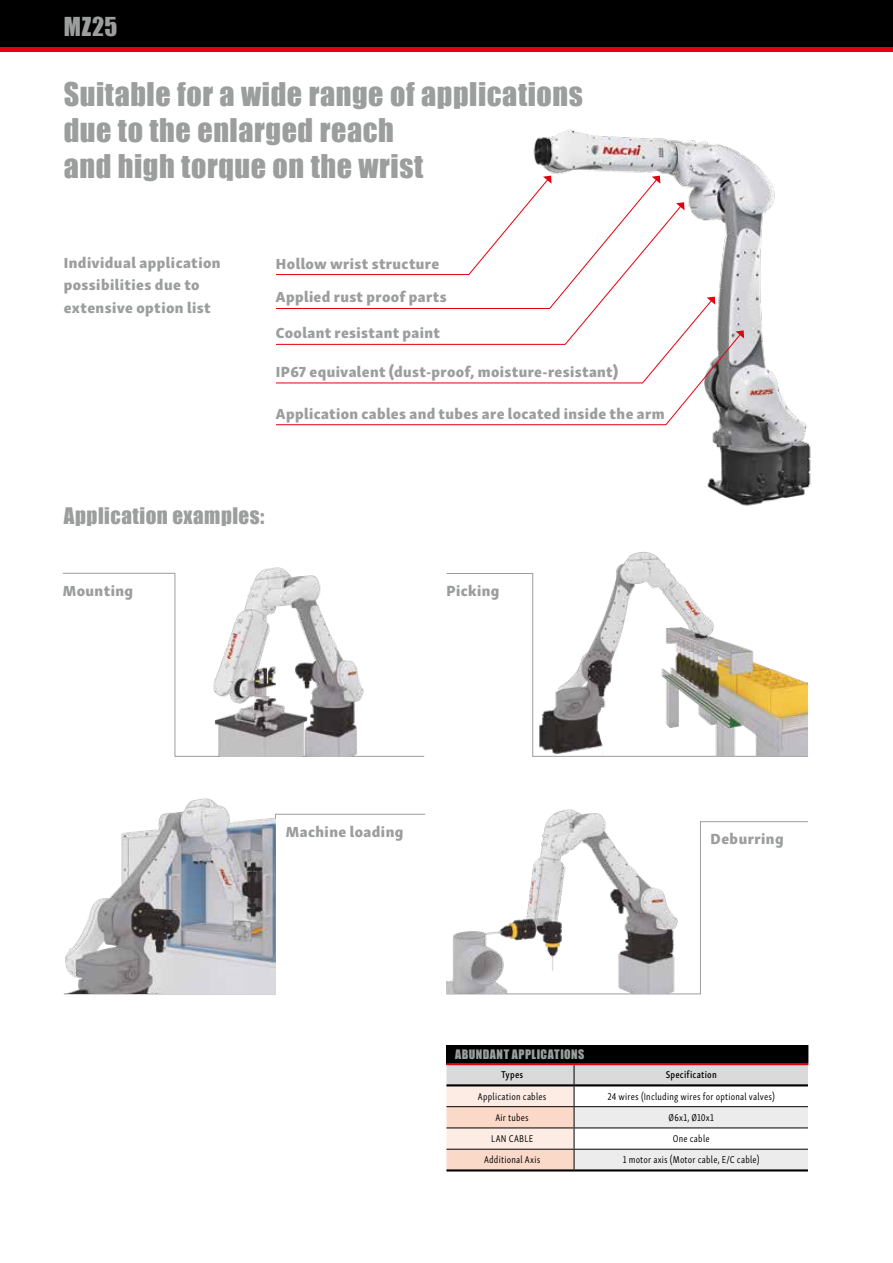
<style>
.page{position:relative;width:893px;height:1263px;background:#fff}
.page>*{position:absolute;margin:0;border:0;box-sizing:border-box;transform-origin:0 0}
.t1{font:30px/36px "Impact";letter-spacing:.02em;color:#9c9d9d}
.t2{font:24px "Impact";color:#9c9d9d}
.t3{font:21px "Impact";letter-spacing:.025em;color:#9c9d9d}
.t4{font:15px/22.5px "Skolar Sans Eb";letter-spacing:.025em;color:#9c9d9d}
.t5{font:12px "Impact";letter-spacing:.04em;color:#9c9d9d}
.t6{font:10.2px "Skolar Sans Cp";letter-spacing:.02em;color:#000}
.t7{font:600 10.2px "Skolar Sans Latn Cp";letter-spacing:.02em;color:#000}
</style>
<div class="page">
<div style="left:0;top:0;width:893px;height:49px;background:#000"></div>
<hr style="left:0;top:47px;width:893px;height:4px;background:#e3000f">
<svg style="left:446px;top:1045px;width:362px;height:124px"></svg>
<hr style="left:446px;top:1063px;width:128px;height:2px;background:#e3000f">
<hr style="left:574px;top:1063px;width:234px;height:2px;background:#e3000f">
<hr style="left:446px;top:1169px;width:128px;height:2px;background:#000">
<hr style="left:574px;top:1169px;width:234px;height:2px;background:#000">
<img style="left:533px;top:129px;width:278px;height:377px">
<svg style="left:658px;top:205px;width:24px;height:92px"></svg>
<svg style="left:676px;top:202px;width:8px;height:8px"></svg>
<svg style="left:276px;top:297px;width:468px;height:129px"></svg>
<svg style="left:276px;top:178px;width:382px;height:131px"></svg>
<svg style="left:652px;top:176px;width:8px;height:8px"></svg>
<svg style="left:63px;top:813px;width:363px;height:182px"></svg>
<img style="left:64px;top:798px;width:211px;height:195px">
<svg style="left:446px;top:573px;width:362px;height:184px"></svg>
<img style="left:513px;top:552px;width:294px;height:204px">
<svg style="left:62px;top:572px;width:363px;height:185px"></svg>
<svg style="left:446px;top:821px;width:362px;height:174px"></svg>
<img style="left:447px;top:809px;width:249px;height:184px">
<img style="left:203px;top:567px;width:167px;height:189px">
<h2 class="t2" style="left:64px;top:8px;width:55px">MZ25</h2>
<h1 class="t1" style="left:64px;top:75px;width:521px">Suitable for a wide range of applications due to the enlarged reach<br>and high torque on the wrist</h1>
<p class="t4" style="left:64px;top:250px;width:158px">Individual application possibilities due to extensive option list</p>
<p class="t4" style="left:276px;top:251px;width:165px">Hollow wrist structure</p>
<p class="t4" style="left:276px;top:284px;width:172px">Applied rust proof parts</p>
<p class="t4" style="left:276px;top:321px;width:165px">Coolant resistant paint</p>
<p class="t4" style="left:276px;top:359px;width:344px">IP67 equivalent (dust-proof, moisture-resistant)</p>
<p class="t4" style="left:276px;top:401px;width:390px">Application cables and tubes are located inside the arm</p>
<h3 class="t3" style="left:64px;top:499px;width:202px">Application examples:</h3>
<p class="t4" style="left:63px;top:578px;width:72px">Mounting</p>
<p class="t4" style="left:446px;top:578px;width:55px">Picking</p>
<p class="t4" style="left:286px;top:819px;width:119px">Machine loading</p>
<p class="t4" style="left:711px;top:826px;width:74px">Deburring</p>
<p class="t5" style="left:455px;top:1045px;width:131px">ABUNDANT APPLICATIONS</p>
<p class="t7" style="left:501px;top:1067px;width:24px">Types</p>
<p class="t7" style="left:666px;top:1067px;width:52px">Specification</p>
<p class="t6" style="left:478px;top:1089px;width:70px">Application cables</p>
<p class="t6" style="left:608px;top:1089px;width:169px">24 wires (Including wires for optional valves)</p>
<p class="t6" style="left:495px;top:1110px;width:35px">Air tubes</p>
<p class="t6" style="left:668px;top:1110px;width:47px">Ø6x1, Ø10x1</p>
<p class="t6" style="left:491px;top:1131px;width:44px">LAN CABLE</p>
<p class="t6" style="left:673px;top:1131px;width:38px">One cable</p>
<p class="t6" style="left:484px;top:1152px;width:58px">Additional Axis</p>
<p class="t6" style="left:623px;top:1152px;width:138px">1 motor axis (Motor cable, E/C cable)</p>
</div>
